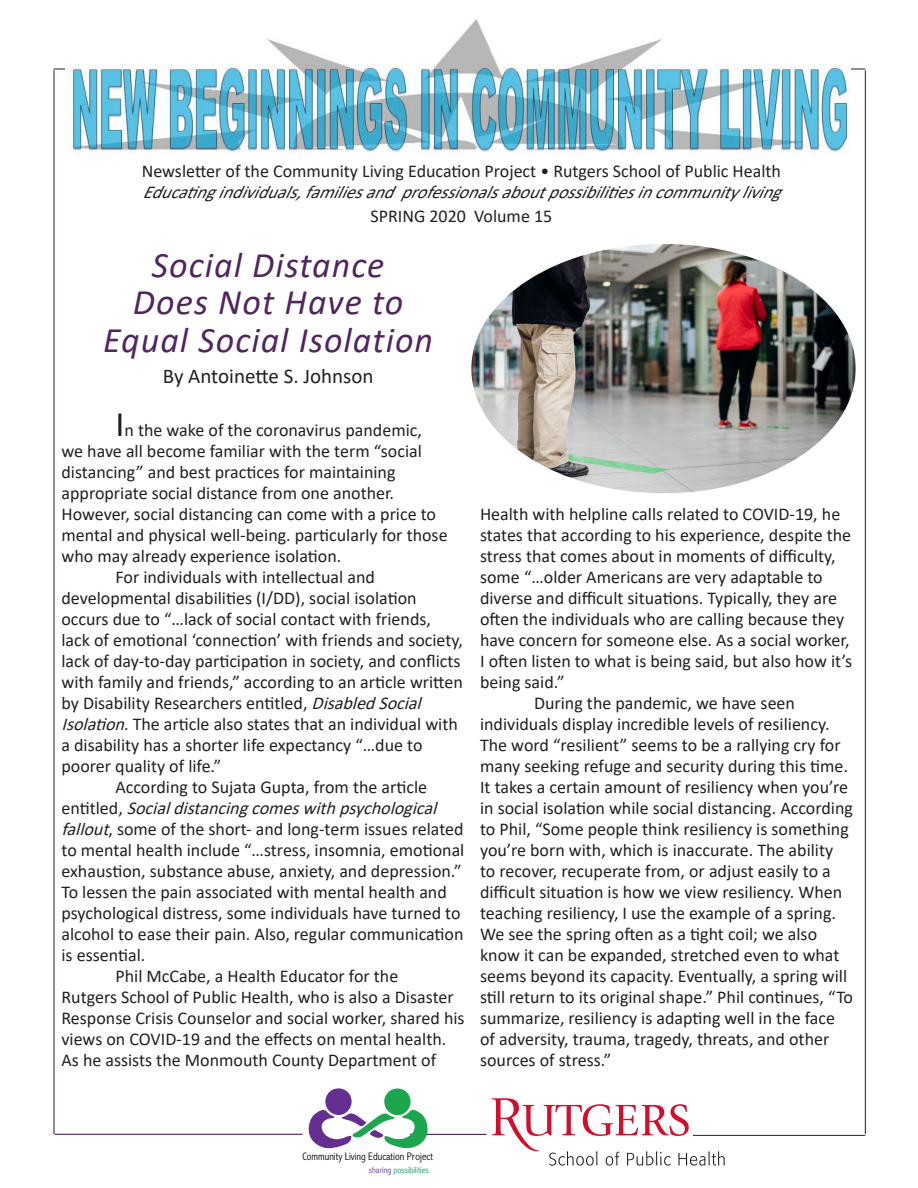
<style>
.page{position:relative;width:918px;height:1188px;background:#fff}
.page>*{position:absolute;margin:0;border:0;box-sizing:border-box;transform-origin:0 0}
.t1{font:italic 36px "Calibri";letter-spacing:.03em;color:#51265d}
.t2{font:21px "Calibri";color:#231f20}
.t3{font:18px/21px "Calibri";color:#231f20}
.t4{font:italic 18px "Calibri";color:#231f20}
.t5{font:300 condensed 10.95px "Abadi";color:#040503}
.t6{font:300 condensed 9.15px "Abadi";color:#139a67}
.s1{font-size:36px}
.s2{font-style:italic}
.s3{color:#663595}
</style>
<div class="page">
<hr style="left:53px;top:68px;width:812px;height:2px;background:#51265d">
<hr style="left:53px;top:70px;width:2px;height:1064px;background:#51265d">
<hr style="left:865px;top:70px;width:1px;height:1064px;background:#51265d">
<hr style="left:55px;top:1134px;width:247px;height:1px;background:#51265d">
<hr style="left:693px;top:1135px;width:172px;height:1px;background:#51265d">
<hr style="left:410px;top:1134px;width:77px;height:1px;background:#51265d">
<svg style="left:309px;top:1088px;width:119px;height:61px"></svg>
<svg style="left:492px;top:1098px;width:233px;height:68px"></svg>
<img style="left:65px;top:19px;width:785px;height:135px">
<img style="left:471px;top:244px;width:385px;height:249px">
<p class="t3" style="left:142px;top:160px;width:641px">Newsletter of the Community Living Education Project • Rutgers School of Public Health</p>
<p class="t4" style="left:143px;top:180px;width:650px">Educatingindividuals,familiesandprofessionalsaboutpossibilitiesincommunityliving</p>
<p class="t3" style="left:371px;top:205px;width:183px">SPRING 2020 Volume 15</p>
<p class="t1" style="left:152px;top:240px;width:234px">Social Distance</p>
<p class="t1" style="left:133px;top:277px;width:272px">Does Not Have to</p>
<p class="t1" style="left:103px;top:315px;width:331px">Equal Social Isolation</p>
<p class="t2" style="left:163px;top:362px;width:212px">By Antoinette S. Johnson</p>
<p class="t3" style="left:62px;top:419px;width:388px;text-indent:54px"><span class="s1">I</span>n the wake of the coronavirus pandemic, we have all become familiar with the term “social distancing” and best practices for maintaining appropriate social distance from one another.<br>However, social distancing can come with a price to mental and physical well-being. particularly for those who may already experience isolation.</p>
<p class="t3" style="left:62px;top:566px;width:403px;text-indent:54px">For individuals with intellectual and developmental disabilities (I/DD), social isolation occurs due to “…lack of social contact with friends, lack of emotional ‘connection’ with friends and society, lack of day-to-day participation in society, and conflicts with family and friends,” according to an article written by Disability Researchers entitled, <span class="s2">DisabledSocial Isolation</span>. The article also states that an individual with a disability has a shorter life expectancy “…due to poorer quality of life.”</p>
<p class="t3" style="left:62px;top:776px;width:404px;text-indent:54px">According to Sujata Gupta, from the article<br>e n ti t l e d , <span class="s2">Socialdistancingcomeswithpsychological fallout</span>, some of the short- and long-term issues related to mental health include “…stress, insomnia, emotional exhaustion, substance abuse, anxiety, and depression.” To lessen the pain associated with mental health and psychological distress, some individuals have turned to alcohol to ease their pain. Also, regular communication is essential.</p>
<p class="t3" style="left:62px;top:965px;width:405px;text-indent:54px">Phil McCabe, a Health Educator for the<br>Rutgers School of Public Health, who is also a Disaster Response Crisis Counselor and social worker, shared his views on COVID-19 and the effects on mental health.<br>As he assists the Monmouth County Department of</p>
<p class="t3" style="left:480px;top:503px;width:374px">Health with helpline calls related to COVID-19, he states that according to his experience, despite the stress that comes about in moments of difficulty, some “…older Americans are very adaptable to diverse and difficult situations. Typically, they are often the individuals who are calling because they have concern for someone else. As a social worker, I often listen to what is being said, but also how it’s being said.”</p>
<p class="t3" style="left:480px;top:692px;width:375px;text-indent:54px">During the pandemic, we have seen individuals display incredible levels of resiliency.<br>The word “resilient” seems to be a rallying cry for many seeking refuge and security during this time.<br>It takes a certain amount of resiliency when you’re in social isolation while social distancing. According to Phil, “Some people think resiliency is something you’re born with, which is inaccurate. The ability to recover, recuperate from, or adjust easily to a difficult situation is how we view resiliency. When teaching resiliency, I use the example of a spring.<br>We see the spring often as a tight coil; we also know it can be expanded, stretched even to what seems beyond its capacity. Eventually, a spring will still return to its original shape.” Phil continues, “To summarize, resiliency is adapting well in the face of adversity, trauma, tragedy, threats, and other sources of stress.”</p>
<p class="t5" style="left:302px;top:1150px;width:132px">Community Living Education Project</p>
<p class="t6" style="left:369px;top:1164px;width:61px"><span class="s3">sharing</span> possibilities</p>
</div>
